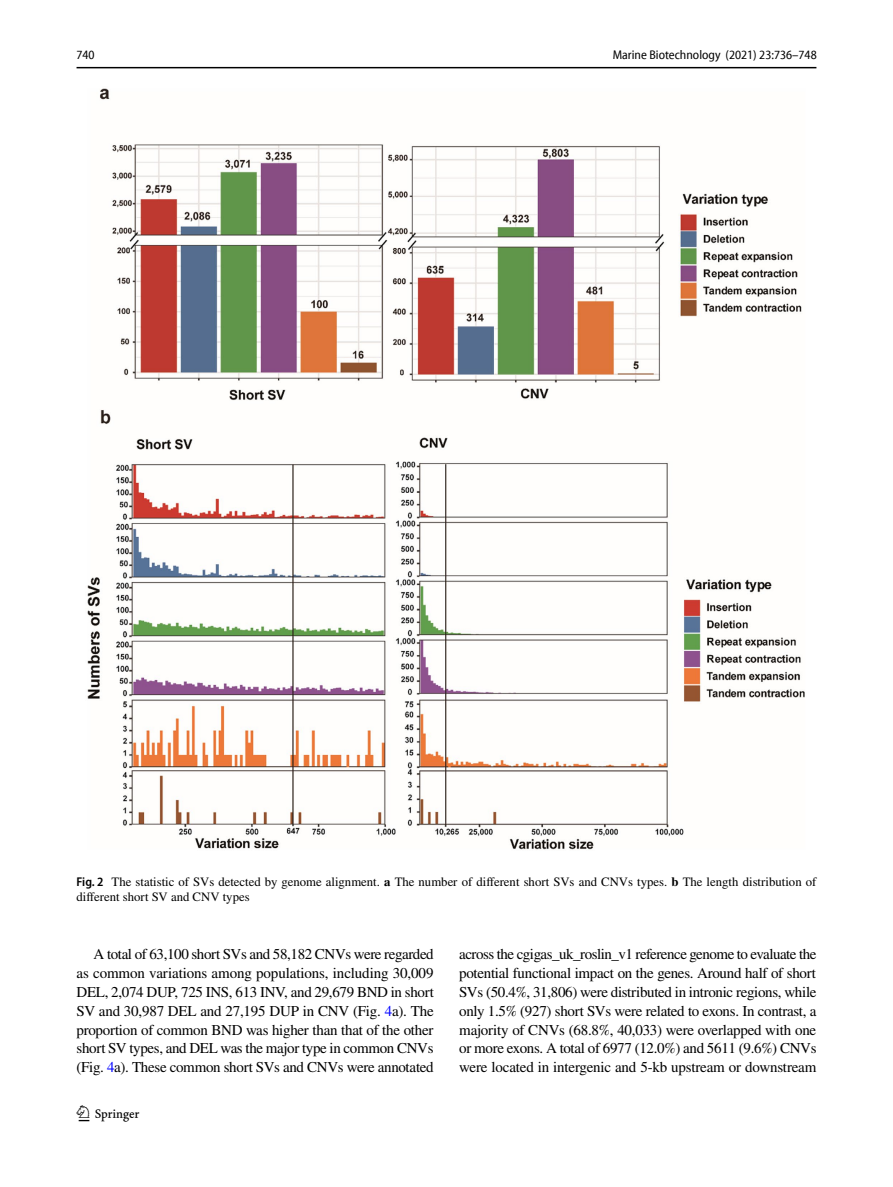
<style>
.page{position:relative;width:893px;height:1187px;background:#fff}
.page>*{position:absolute;margin:0;border:0;box-sizing:border-box;transform-origin:0 0}
.t1{font:22.5px "Springnew Regular 2";color:#000}
.t2{font:15px/18.8px "STIX";letter-spacing:-.02em;color:#000;text-align:justify}
.t3{font:12.75px/15px "STIX";color:#000}
.t4{font:semi-condensed 12.75px "Myriad Pro Unic";color:#000}
.s1{font-family:"Myriad Pro";font-weight:600;font-stretch:semi-condensed}
.s2{font-weight:700}
.s3{color:#00f}
</style>
<div class="page">
<hr style="left:77px;top:67px;width:739px;height:1px;background:#000">
<img style="left:87px;top:88px;width:718px;height:762px">
<p class="t4" style="left:77px;top:50px;width:20px">740</p>
<p class="t4" style="left:613px;top:50px;width:205px">Marine Biotechnology (2021) 23:736–748</p>
<p class="t3" style="left:77px;top:875px;width:741px"><span class="s1">Fig. 2</span> The statistic of SVs detected by genome alignment. <span class="s2">a</span> The number of different short SVs and CNVs types. <span class="s2">b</span> The length distribution of different short SV and CNV types</p>
<p class="t2" style="left:77px;top:946px;width:359px;text-indent:17px">A total of 63,100 short SVs and 58,182 CNVs were regarded as common variations among populations, including 30,009<br>DEL, 2,074 DUP, 725 INS, 613 INV, and 29,679 BND in short SV and 30,987 DEL and 27,195 DUP in CNV (Fig. <span class="s3">4</span>a). The proportion of common BND was higher than that of the other short SV types, and DEL was the major type in common CNVs (Fig. <span class="s3">4</span>a). These common short SVs and CNVs were annotated</p>
<p class="t2" style="left:459px;top:946px;width:359px">across the cgigas_uk_roslin_v1 reference genome to evaluate the potential functional impact on the genes. Around half of short SVs (50.4%, 31,806) were distributed in intronic regions, while only 1.5% (927) short SVs were related to exons. In contrast, a majority of CNVs (68.8%, 40,033) were overlapped with one or more exons. A total of 6977 (12.0%) and 5611 (9.6%) CNVs were located in intergenic and 5-kb upstream or downstream</p>
<h1 class="t1" style="left:79px;top:1105px;width:62px">1 3</h1>
</div>
